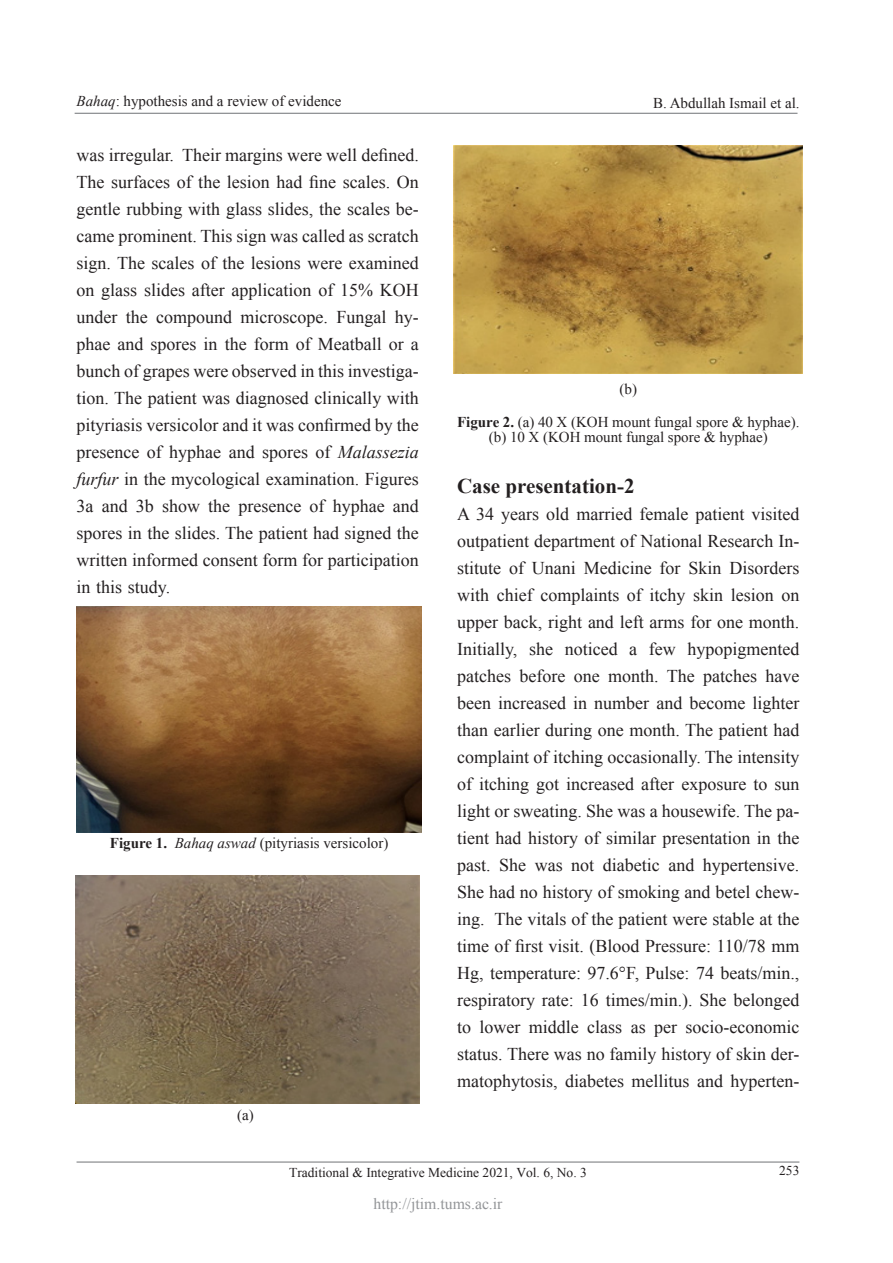
<style>
.page{position:relative;width:893px;height:1263px;background:#fff}
.page>*{position:absolute;margin:0;border:0;box-sizing:border-box;transform-origin:0 0}
.titr{font:700 21px "Times New Roman";color:#231f20}
.matn{font:18px/27px "Times New Roman";color:#231f20;text-align:justify}
.t1{font:15.75px "Times New Roman";color:#939598}
.zir_ax-10_regular{font:15px/15px "Times New Roman";color:#231f20;text-align:center}
.t2{font:13.5px "Times New Roman";color:#231f20}
.s1{font-style:italic}
.s2{font-weight:700}
</style>
<div class="page">
<hr style="left:77px;top:1161px;width:722px;height:1px;background:#808285">
<hr style="left:75px;top:113px;width:722px;height:1px;background:#808285">
<img style="left:77px;top:606px;width:345px;height:226px">
<img style="left:75px;top:876px;width:345px;height:228px">
<img style="left:454px;top:146px;width:349px;height:228px">
<p class="zir_ax-10_regular" style="left:77px;top:93px;width:266px"><span class="s1">Bahaq</span>: hypothesis and a review of evidence</p>
<p class="zir_ax-10_regular" style="left:653px;top:95px;width:148px">B. Abdullah Ismail et al.</p>
<p class="matn" style="left:77px;top:141px;width:344px">was irregular. Their margins were well defined.<br>The surfaces of the lesion had fine scales. On gentle rubbing with glass slides, the scales be&shy;came prominent. This sign was called as scratch sign. The scales of the lesions were examined on glass slides after application of 15% KOH under the compound microscope. Fungal hy&shy;phae and spores in the form of Meatball or a bunch of grapes were observed in this investiga&shy;tion. The patient was diagnosed clinically with pityriasis versicolor and it was confirmed by the presence of hyphae and spores of <span class="s1">Malassezia furfur</span> in the mycological examination. Figures 3a and 3b show the presence of hyphae and spores in the slides. The patient had signed the written informed consent form for participation in this study.</p>
<p class="zir_ax-10_regular" style="left:619px;top:381px;width:19px">(b)</p>
<p class="zir_ax-10_regular" style="left:457px;top:415px;width:344px"><span class="s2">Figure 2.</span> (a) 40 X (KOH mount fungal spore &amp; hyphae). (b) 10 X (KOH mount fungal spore &amp; hyphae)</p>
<p class="titr" style="left:457px;top:471px;width:179px">Case presentation-2</p>
<p class="matn" style="left:457px;top:500px;width:344px">A 34 years old married female patient visited outpatient department of National Research In&shy;stitute of Unani Medicine for Skin Disorders with chief complaints of itchy skin lesion on upper back, right and left arms for one month.<br>Initially, she noticed a few hypopigmented patches before one month. The patches have been increased in number and become lighter than earlier during one month. The patient had complaint of itching occasionally. The intensity of itching got increased after exposure to sun light or sweating. She was a housewife. The pa&shy;tient had history of similar presentation in the past. She was not diabetic and hypertensive.<br>She had no history of smoking and betel chew&shy;ing. The vitals of the patient were stable at the time of first visit. (Blood Pressure: 110/78 mm Hg, temperature: 97.6°F, Pulse: 74 beats/min., respiratory rate: 16 times/min.). She belonged to lower middle class as per socio-economic status. There was no family history of skin der&shy;matophytosis, diabetes mellitus and hyperten-</p>
<p class="zir_ax-10_regular" style="left:110px;top:835px;width:280px"><span class="s2">Figure 1.</span> <span class="s1">Bahaq aswad</span> (pityriasis versicolor)</p>
<p class="zir_ax-10_regular" style="left:237px;top:1107px;width:18px">(a)</p>
<p class="t2" style="left:289px;top:1163px;width:299px">Traditional &amp; Integrative Medicine 2021, Vol. 6, No. 3</p>
<p class="t2" style="left:779px;top:1161px;width:22px">253</p>
<p class="t1" style="left:373px;top:1193px;width:131px">http://jtim.tums.ac.ir</p>
</div>
